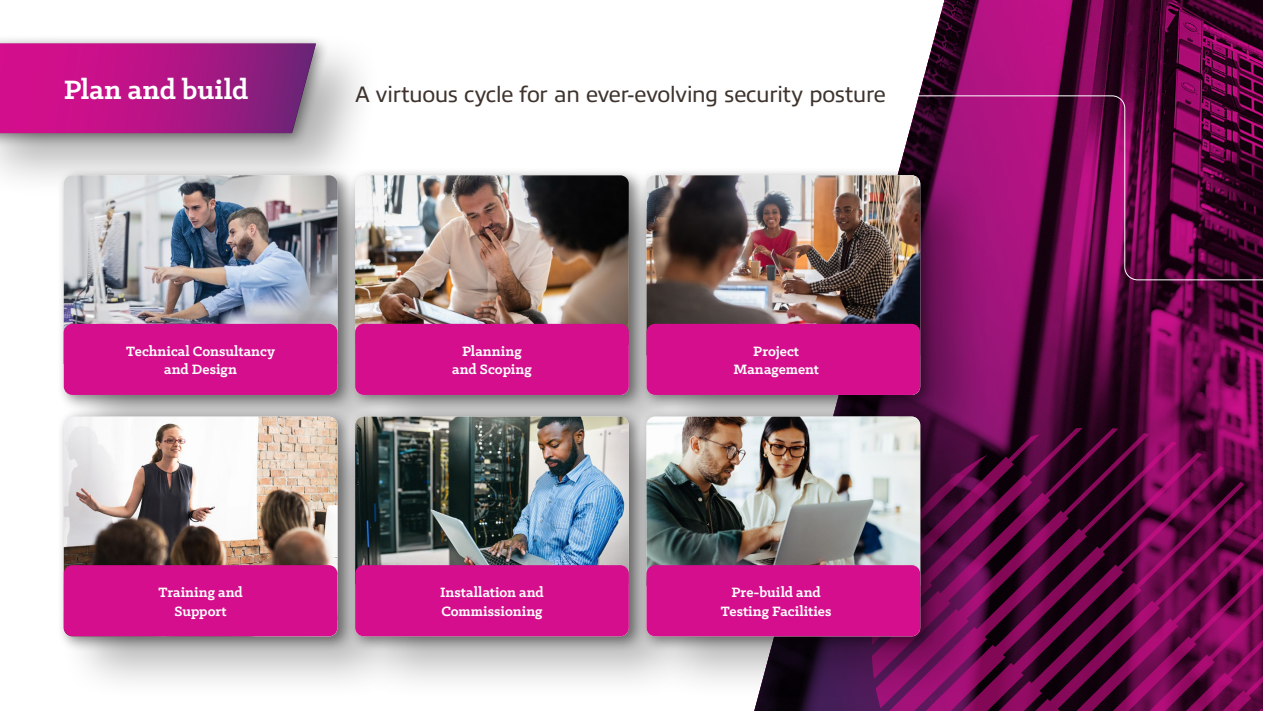
<style>
.page{position:relative;width:1263px;height:711px;background:#fff}
.page>*{position:absolute;margin:0;border:0;box-sizing:border-box;transform-origin:0 0}
.t1{font:700 30px "Klinic Slab";color:#fff}
.t2{font:22.5px "Allumi Pro";letter-spacing:-.02em;color:#3e332d}
.t3{font:700 15.3px/18.3px "Klinic Slab";color:#fff;text-align:center}
</style>
<div class="page">
<img style="left:754px;top:0;width:509px;height:710px">
<svg style="left:876px;top:434px;width:387px;height:276px;background:#56073c"></svg>
<svg style="left:959px;top:519px;width:304px;height:191px;background:#54063b"></svg>
<svg style="left:981px;top:541px;width:282px;height:169px;background:#5e0741"></svg>
<div style="left:0;top:32px;width:384px;height:166px;background:#000;opacity:.3"></div>
<div style="left:0;top:35px;width:330px;height:112px;background:#000;opacity:.45"></div>
<svg style="left:0;top:44px;width:316px;height:89px;background:#b01a85"></svg>
<div style="left:57px;top:168px;width:297px;height:242px;background:#000;opacity:.45"></div>
<img style="left:64px;top:175px;width:273px;height:154px">
<div style="left:64px;top:323px;width:273px;height:71px;background:#d40e8c;border-radius:9px"></div>
<div style="left:348px;top:168px;width:297px;height:242px;background:#000;opacity:.45"></div>
<img style="left:355px;top:175px;width:274px;height:154px">
<div style="left:355px;top:323px;width:274px;height:71px;background:#d40e8c;border-radius:9px"></div>
<div style="left:641px;top:164px;width:350px;height:295px;background:#000;opacity:.3"></div>
<div style="left:640px;top:168px;width:297px;height:242px;background:#000;opacity:.45"></div>
<img style="left:646px;top:175px;width:274px;height:154px">
<div style="left:646px;top:323px;width:274px;height:71px;background:#d40e8c;border-radius:9px"></div>
<div style="left:59px;top:405px;width:350px;height:295px;background:#000;opacity:.3"></div>
<div style="left:57px;top:409px;width:297px;height:242px;background:#000;opacity:.45"></div>
<img style="left:64px;top:416px;width:273px;height:219px">
<div style="left:64px;top:564px;width:273px;height:71px;background:#d40e8c;border-radius:9px"></div>
<div style="left:350px;top:405px;width:350px;height:295px;background:#000;opacity:.3"></div>
<div style="left:348px;top:409px;width:297px;height:242px;background:#000;opacity:.45"></div>
<img style="left:355px;top:416px;width:274px;height:154px">
<div style="left:355px;top:564px;width:274px;height:71px;background:#d40e8c;border-radius:9px"></div>
<div style="left:641px;top:405px;width:350px;height:295px;background:#000;opacity:.3"></div>
<div style="left:640px;top:409px;width:297px;height:242px;background:#000;opacity:.45"></div>
<img style="left:646px;top:416px;width:274px;height:154px">
<div style="left:646px;top:564px;width:274px;height:71px;background:#d40e8c;border-radius:9px"></div>
<svg style="left:908px;top:95px;width:355px;height:185px;background:#710f52"></svg>
<h1 class="t1" style="left:64px;top:70px;width:186px">Plan and build</h1>
<h2 class="t2" style="left:355px;top:78px;width:532px">A virtuous cycle for an ever-evolving security posture</h2>
<p class="t3" style="left:126px;top:341px;width:150px">Technical Consultancy and Design</p>
<p class="t3" style="left:452px;top:341px;width:81px">Planning and Scoping</p>
<p class="t3" style="left:733px;top:341px;width:87px">Project<br>Management</p>
<p class="t3" style="left:158px;top:582px;width:86px">Training and<br>Support</p>
<p class="t3" style="left:440px;top:582px;width:105px;text-align:left">Installation and<br>Commissioning</p>
<p class="t3" style="left:721px;top:582px;width:112px">Pre-build and<br>Testing Facilities</p>
</div>
